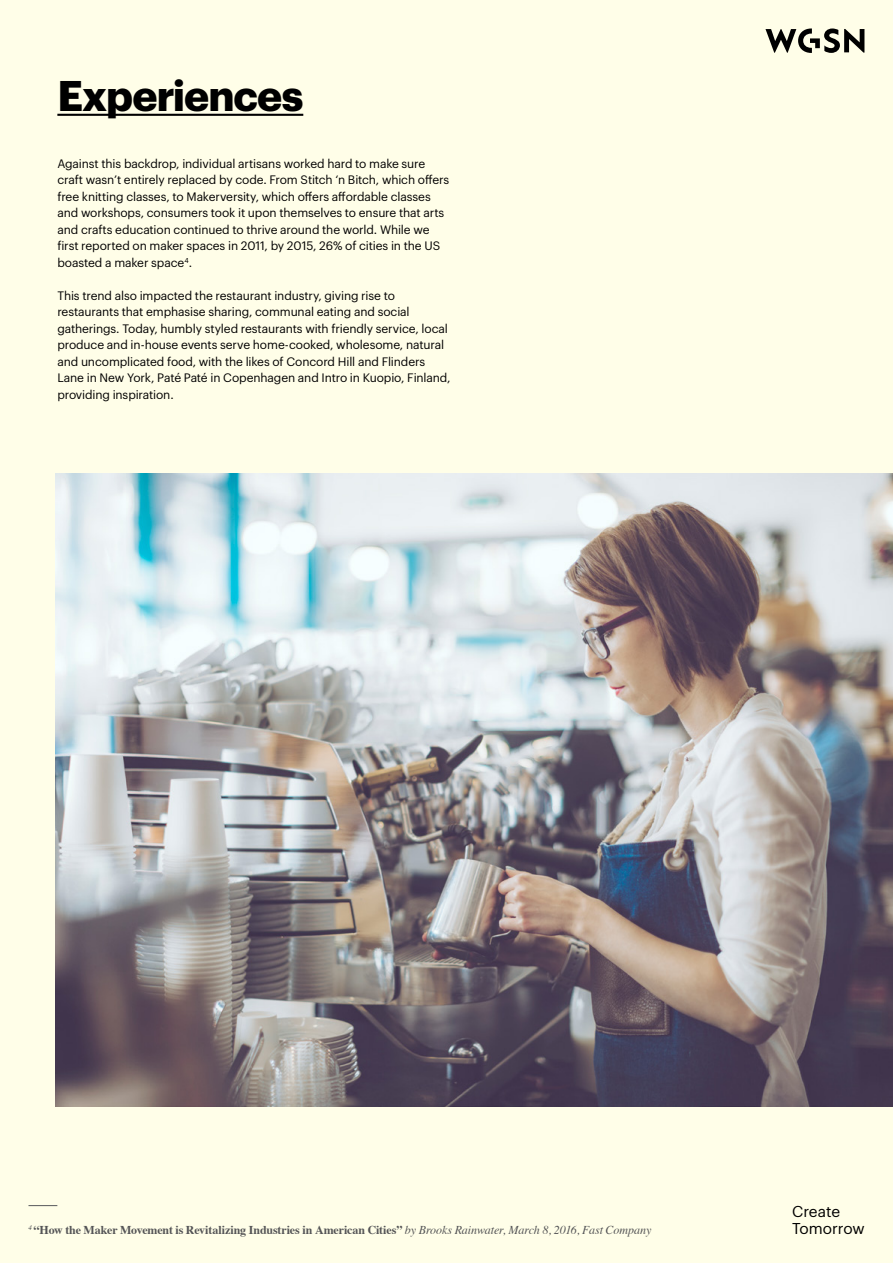
<style>
.page{position:relative;width:893px;height:1263px;background:#fffee8}
.page>*{position:absolute;margin:0;border:0;box-sizing:border-box;transform-origin:0 0}
.t1{font:700 42px "Graphik";letter-spacing:-.02em;color:#000}
.t2{font:15.45px/16.8px "Graphik";color:#000}
.t3{font:12px/16.5px "Graphik";letter-spacing:-.01em;color:#000}
.t4{font:700 12px "Times";letter-spacing:-.01em;color:#545456}
.s1{font-weight:400;font-style:italic}
</style>
<div class="page">
<hr style="left:57px;top:114px;width:246px;height:2px;background:#000">
<svg style="left:28px;top:1205px;width:29px;height:1px"></svg>
<img style="left:56px;top:474px;width:837px;height:632px">
<svg style="left:765px;top:28px;width:99px;height:25px"></svg>
<h1 class="t1" style="left:57px;top:63px;width:247px">Experiences</h1>
<p class="t3" style="left:57px;top:154px;width:393px">Against this backdrop, individual artisans worked hard to make sure craft wasn’t entirely replaced by code. From Stitch ‘n Bitch, which offers free knitting classes, to Makerversity, which offers affordable classes and workshops, consumers took it upon themselves to ensure that arts and crafts education continued to thrive around the world. While we first reported on maker spaces in 2011, by 2015, 26% of cities in the US boasted a maker space<sup>4</sup>.</p>
<p class="t3" style="left:57px;top:286px;width:395px">This trend also impacted the restaurant industry, giving rise to restaurants that emphasise sharing, communal eating and social gatherings. Today, humbly styled restaurants with friendly service, local produce and in-house events serve home-cooked, wholesome, natural and uncomplicated food, with the likes of Concord Hill and Flinders Lane in New York, Paté Paté in Copenhagen and Intro in Kuopio, Finland, providing inspiration.</p>
<p class="t4" style="left:28px;top:1219px;width:624px"><sup>4</sup> “How the Maker Movement is Revitalizing Industries in American Cities” <span class="s1">by Brooks Rainwater, March 8, 2016, Fast Company</span></p>
<p class="t2" style="left:792px;top:1202px;width:74px">Create<br>Tomorrow</p>
</div>
